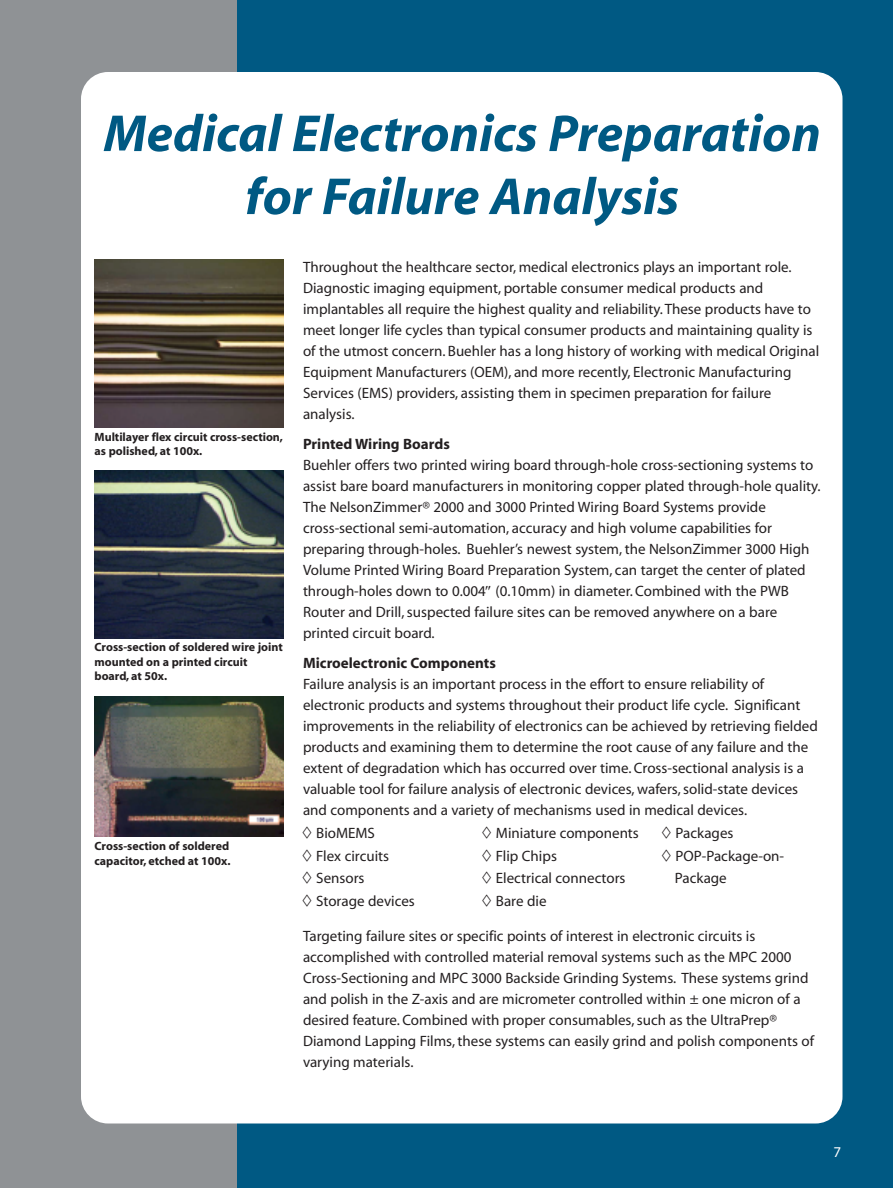
<style>
.page{position:relative;width:893px;height:1188px;background:#fff}
.page>*{position:absolute;margin:0;border:0;box-sizing:border-box;transform-origin:0 0}
.t1{font:italic 700 52.5px/63px "Myriad";color:#005983;text-align:center}
.t2{font:15px/21px "Myriad";color:#231f20}
.t3{font:700 15px "Myriad";color:#231f20}
.t4{font:15px "Myriad";color:#fff}
.t5{font:700 12px/14.4px "Myriad";color:#231f20}
</style>
<div class="page">
<div style="left:10px;top:0;width:883px;height:1188px;background:#005983"></div>
<div style="left:0;top:0;width:237px;height:1188px;background:#8f9295"></div>
<div style="left:81px;top:72px;width:761px;height:1052px;background:#fff;border-radius:27px"></div>
<img style="left:94px;top:260px;width:190px;height:168px">
<img style="left:94px;top:470px;width:190px;height:169px">
<img style="left:94px;top:696px;width:190px;height:140px">
<h1 class="t1" style="left:103px;top:108px;width:719px">Medical Electronics Preparation for Failure Analysis</h1>
<p class="t5" style="left:94px;top:430px;width:190px">Multilayer flex circuit cross-section, as polished, at 100x.</p>
<p class="t5" style="left:94px;top:641px;width:190px">Cross-section of soldered wire joint mounted on a printed circuit board, at 50x.</p>
<p class="t5" style="left:94px;top:840px;width:138px">Cross-section of soldered capacitor, etched at 100x.</p>
<p class="t2" style="left:303px;top:257px;width:518px">Throughout the healthcare sector, medical electronics plays an important role.<br>Diagnostic imaging equipment, portable consumer medical products and implantables all require the highest quality and reliability.These products have to meet longer life cycles than typical consumer products and maintaining quality is of the utmost concern. Buehler has a long history of working with medical Original Equipment Manufacturers (OEM), and more recently, Electronic Manufacturing Services (EMS) providers, assisting them in specimen preparation for failure analysis.</p>
<p class="t3" style="left:303px;top:438px;width:148px">Printed Wiring Boards</p>
<p class="t2" style="left:303px;top:455px;width:519px">Buehler offers two printed wiring board through-hole cross-sectioning systems to assist bare board manufacturers in monitoring copper plated through-hole quality.<br>The NelsonZimmer® 2000 and 3000 Printed Wiring Board Systems provide cross-sectional semi-automation, accuracy and high volume capabilities for preparing through-holes. Buehler’s newest system, the NelsonZimmer 3000 High Volume Printed Wiring Board Preparation System, can target the center of plated through-holes down to 0.004 (0.10mm) in diameter. Combined with the PWB Router and Drill, suspected failure sites can be removed anywhere on a bare printed circuit board.</p>
<p class="t3" style="left:303px;top:657px;width:194px">Microelectronic Components</p>
<p class="t2" style="left:303px;top:674px;width:516px">Failure analysis is an important process in the effort to ensure reliability of electronic products and systems throughout their product life cycle. Significant improvements in the reliability of electronics can be achieved by retrieving fielded products and examining them to determine the root cause of any failure and the extent of degradation which has occurred over time. Cross-sectional analysis is a valuable tool for failure analysis of electronic devices, wafers, solid-state devices and components and a variety of mechanisms used in medical devices.</p>
<p class="t2" style="left:316px;top:823px;width:100px;line-height:22.5px">BioMEMS<br>Flex circuits<br>Sensors<br>Storage devices</p>
<p class="t2" style="left:496px;top:823px;width:144px;line-height:22.5px">Miniature components<br>Flip Chips<br>Electrical connectors<br>Bare die</p>
<p class="t2" style="left:675px;top:823px;width:111px;line-height:22.5px">Packages<br>POP-Package-on-<br>Package</p>
<p class="t2" style="left:303px;top:926px;width:513px">Targeting failure sites or specific points of interest in electronic circuits is accomplished with controlled material removal systems such as the MPC 2000<br>Cross-Sectioning and MPC 3000 Backside Grinding Systems. These systems grind and polish in the Z-axis and are micrometer controlled within ± one micron of a desired feature. Combined with proper consumables, such as the UltraPrep® Diamond Lapping Films, these systems can easily grind and polish components of varying materials.</p>
<p class="t4" style="left:833px;top:1146px;width:9px">7</p>
</div>
